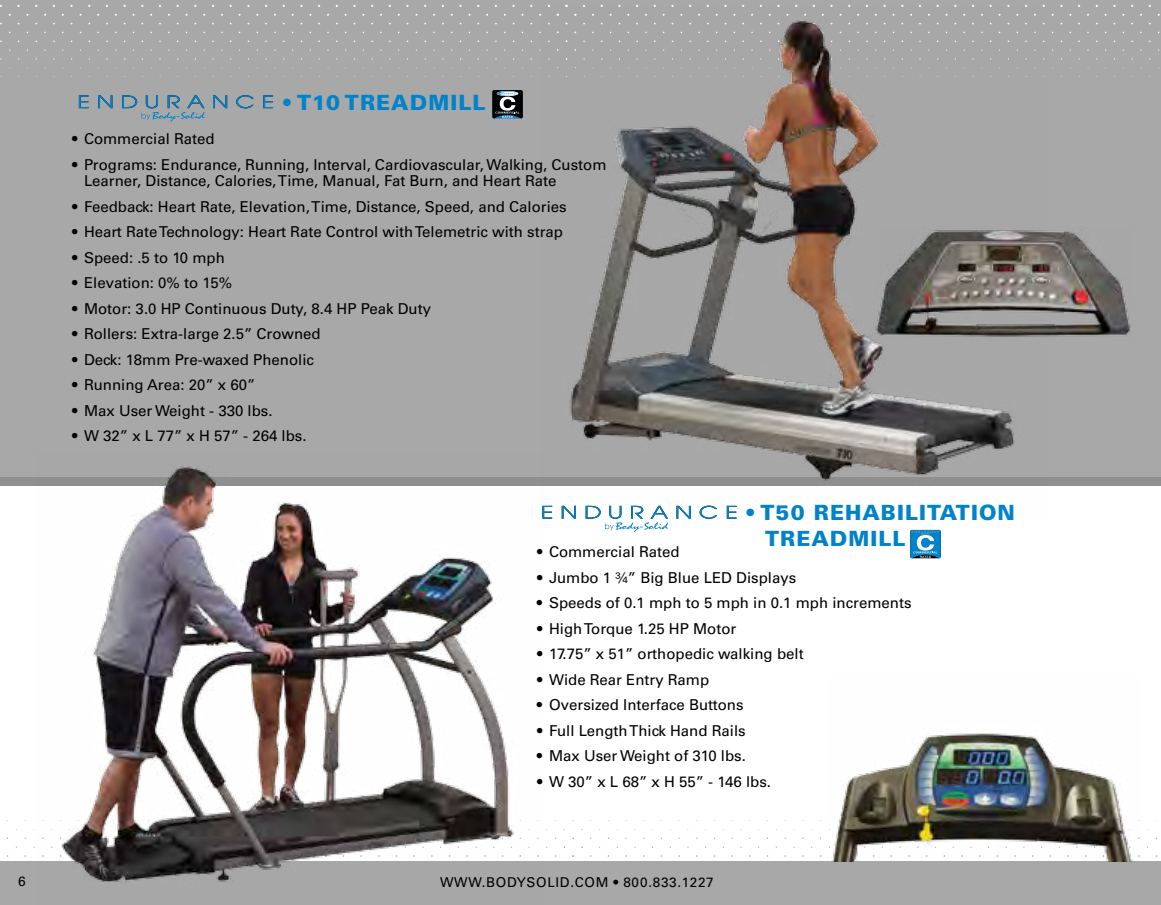
<style>
.page{position:relative;width:1161px;height:905px;background:#fff}
.page>*{position:absolute;margin:0;border:0;box-sizing:border-box;transform-origin:0 0}
.t1{font:900 21px/25.2px "Univers LT Std";letter-spacing:.05em;color:#0083ca}
.t2{font:15px/16.5px "Univers LT Std";color:#000}
.t3{font:13.5px "Univers LT Std";letter-spacing:.05em;color:#000}
</style>
<div class="page">
<div style="left:0;top:0;width:1161px;height:476px;background:#a9a8a9"></div>
<div style="left:0;top:861px;width:1161px;height:43px;background:#a9a8a9"></div>
<img style="left:540px;top:6px;width:508px;height:508px">
<svg style="left:79px;top:95px;width:10px;height:13px"></svg>
<svg style="left:98px;top:95px;width:14px;height:13px"></svg>
<svg style="left:213px;top:95px;width:14px;height:13px"></svg>
<svg style="left:236px;top:95px;width:18px;height:13px"></svg>
<svg style="left:263px;top:95px;width:10px;height:13px"></svg>
<svg style="left:181px;top:95px;width:24px;height:24px"></svg>
<svg style="left:122px;top:95px;width:58px;height:27px"></svg>
<svg style="left:544px;top:506px;width:8px;height:12px"></svg>
<svg style="left:562px;top:506px;width:14px;height:12px"></svg>
<svg style="left:676px;top:506px;width:15px;height:12px"></svg>
<svg style="left:700px;top:505px;width:17px;height:14px"></svg>
<svg style="left:727px;top:506px;width:10px;height:12px"></svg>
<svg style="left:649px;top:506px;width:19px;height:23px"></svg>
<svg style="left:586px;top:506px;width:63px;height:26px"></svg>
<svg style="left:492px;top:90px;width:31px;height:28px"></svg>
<img style="left:873px;top:226px;width:258px;height:114px">
<img style="left:36px;top:452px;width:508px;height:430px">
<img style="left:829px;top:733px;width:311px;height:128px">
<svg style="left:910px;top:530px;width:31px;height:28px"></svg>
<h1 class="t1" style="left:282px;top:90px;width:205px">• T10 TREADMILL</h1>
<p class="t2" style="left:72px;top:130px;width:144px">• Commercial Rated</p>
<p class="t2" style="left:84px;top:156px;width:524px;text-indent:-12px">• Programs: Endurance, Running, Interval, Cardiovascular, Walking, Custom<br>Learner, Distance, Calories, Time, Manual, Fat Burn, and Heart Rate</p>
<p class="t2" style="left:72px;top:198px;width:496px">• Feedback: Heart Rate, Elevation, Time, Distance, Speed, and Calories</p>
<p class="t2" style="left:72px;top:223px;width:493px">• Heart Rate Technology: Heart Rate Control with Telemetric with strap</p>
<p class="t2" style="left:72px;top:249px;width:154px">• Speed: .5 to 10 mph</p>
<p class="t2" style="left:72px;top:274px;width:162px">• Elevation: 0% to 15%</p>
<p class="t2" style="left:72px;top:300px;width:361px">• Motor: 3.0 HP Continuous Duty, 8.4 HP Peak Duty</p>
<p class="t2" style="left:72px;top:325px;width:250px">• Rollers: Extra-large 2.5” Crowned</p>
<p class="t2" style="left:72px;top:351px;width:244px">• Deck: 18mm Pre-waxed Phenolic</p>
<p class="t2" style="left:72px;top:376px;width:185px">• Running Area: 20” x 60”</p>
<p class="t2" style="left:72px;top:402px;width:202px">• Max User Weight - 330 lbs.</p>
<p class="t2" style="left:72px;top:427px;width:236px">• W 32” x L 77” x H 57” - 264 lbs.</p>
<h1 class="t1" style="left:765px;top:500px;width:251px;text-indent:-20px">• T50 REHABILITATION<br>TREADMILL</h1>
<p class="t2" style="left:537px;top:543px;width:144px">• Commercial Rated</p>
<p class="t2" style="left:537px;top:569px;width:261px">• Jumbo 1 ¾” Big Blue LED Displays</p>
<p class="t2" style="left:537px;top:594px;width:376px">• Speeds of 0.1 mph to 5 mph in 0.1 mph increments</p>
<p class="t2" style="left:537px;top:620px;width:201px">• High Torque 1.25 HP Motor</p>
<p class="t2" style="left:537px;top:645px;width:268px">• 17.75” x 51” orthopedic walking belt</p>
<p class="t2" style="left:537px;top:671px;width:174px">• Wide Rear Entry Ramp</p>
<p class="t2" style="left:537px;top:696px;width:208px">• Oversized Interface Buttons</p>
<p class="t2" style="left:537px;top:722px;width:210px">• Full Length Thick Hand Rails</p>
<p class="t2" style="left:537px;top:747px;width:210px">• Max User Weight of 310 lbs.</p>
<p class="t2" style="left:537px;top:773px;width:236px">• W 30” x L 68” x H 55” - 146 lbs.</p>
<p class="t3" style="left:18px;top:873px;width:9px">6</p>
<p class="t3" style="left:440px;top:874px;width:275px">WWW.BODYSOLID.COM • 800.833.1227</p>
</div>
